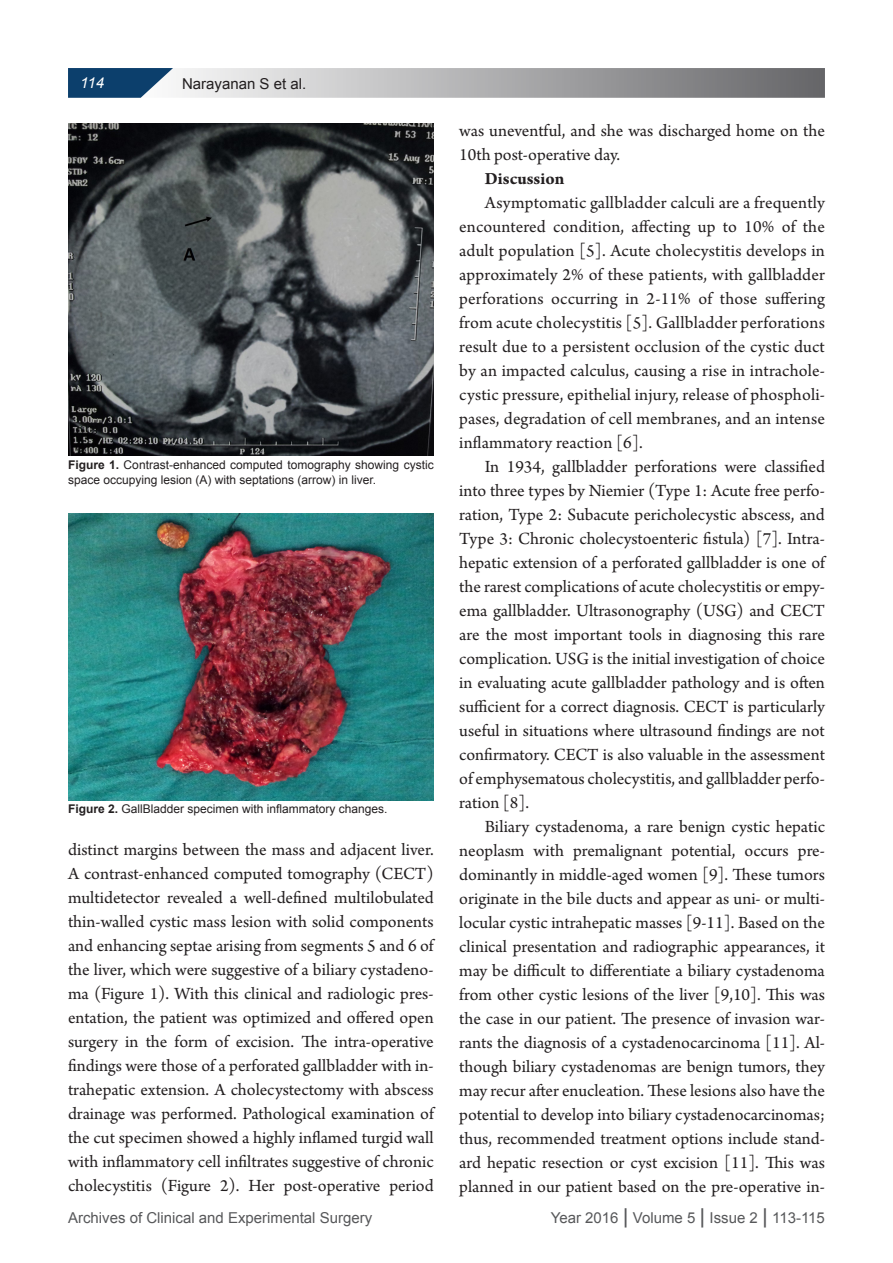
<style>
.page{position:relative;width:893px;height:1263px;background:#fff}
.page>*{position:absolute;margin:0;border:0;box-sizing:border-box;transform-origin:0 0}
.BABA{font:18px/24px "Arno Pro";color:#231f20;text-align:justify}
.BABA-2{font:700 18px "Arno Pro";color:#231f20}
.BABA-3{font:15px "Arial";color:#57585a}
.Paragraph_Style7{font:15px "Arial";color:#231f20}
.Paragraph_Style7-2{font:italic 15px "Arial";color:#fff}
.FGC{font:12px/15px "Arial";color:#231f20}
.s1{font-weight:700}
.s2{font-size:20.55px}
</style>
<div class="page">
<svg style="left:68px;top:68px;width:757px;height:30px;background:#9ca2a9"></svg>
<img style="left:68px;top:123px;width:366px;height:333px">
<img style="left:68px;top:513px;width:366px;height:287px">
<p class="Paragraph_Style7-2" style="left:80px;top:73px;width:25px">114</p>
<p class="Paragraph_Style7" style="left:182px;top:73px;width:126px">Narayanan S et al.</p>
<p class="FGC" style="left:68px;top:457px;width:367px"><span class="s1">Figure 1.</span> Contrast-enhanced computed tomography showing cystic space occupying lesion (A) with septations (arrow) in liver.</p>
<p class="FGC" style="left:68px;top:802px;width:321px"><span class="s1">Figure 2.</span> GallBladder specimen with inflammatory changes.</p>
<p class="BABA" style="left:68px;top:839px;width:367px">distinct margins between the mass and adjacent liver.<br>A contrast-enhanced computed tomography (CECT) multidetector revealed a well-defined multilobulated thin-walled cystic mass lesion with solid components and enhancing septae arising from segments 5 and 6 of the liver, which were suggestive of a biliary cystadeno&shy;ma (Figure 1). With this clinical and radiologic pres&shy;entation, the patient was optimized and offered open surgery in the form of excision. The intra-operative findings were those of a perforated gallbladder with in&shy;trahepatic extension. A cholecystectomy with abscess drainage was performed. Pathological examination of the cut specimen showed a highly inflamed turgid wall with inflammatory cell infiltrates suggestive of chronic cholecystitis (Figure 2). Her post-operative period</p>
<p class="BABA-3" style="left:68px;top:1208px;width:306px">Archives of Clinical and Experimental Surgery</p>
<p class="BABA" style="left:459px;top:119px;width:367px">was uneventful, and she was discharged home on the<br>10th post-operative day.</p>
<p class="BABA-2" style="left:485px;top:168px;width:81px">Discussion</p>
<p class="BABA" style="left:459px;top:191px;width:367px;text-indent:26px">Asymptomatic gallbladder calculi are a frequently encountered condition, affecting up to 10% of the adult population [5]. Acute cholecystitis develops in approximately 2% of these patients, with gallbladder perforations occurring in 2-11% of those suffering from acute cholecystitis [5]. Gallbladder perforations result due to a persistent occlusion of the cystic duct by an impacted calculus, causing a rise in intrachole&shy;cystic pressure, epithelial injury, release of phospholi&shy;pases, degradation of cell membranes, and an intense inflammatory reaction [6].</p>
<p class="BABA" style="left:459px;top:455px;width:367px;text-indent:26px">In 1934, gallbladder perforations were classified into three types by Niemier (Type 1: Acute free perfo&shy;ration, Type 2: Subacute pericholecystic abscess, and Type 3: Chronic cholecystoenteric fistula) [7]. Intra&shy;hepatic extension of a perforated gallbladder is one of the rarest complications of acute cholecystitis or empy&shy;ema gallbladder. Ultrasonography (USG) and CECT are the most important tools in diagnosing this rare complication. USG is the initial investigation of choice in evaluating acute gallbladder pathology and is often sufficient for a correct diagnosis. CECT is particularly useful in situations where ultrasound findings are not confirmatory. CECT is also valuable in the assessment of emphysematous cholecystitis, and gallbladder perfo&shy;ration [8].</p>
<p class="BABA" style="left:459px;top:815px;width:367px;text-indent:26px">Biliary cystadenoma, a rare benign cystic hepatic neoplasm with premalignant potential, occurs pre&shy;dominantly in middle-aged women [9]. These tumors originate in the bile ducts and appear as uni- or multi&shy;locular cystic intrahepatic masses [9-11]. Based on the clinical presentation and radiographic appearances, it may be difficult to differentiate a biliary cystadenoma from other cystic lesions of the liver [9,10]. This was the case in our patient. The presence of invasion war&shy;rants the diagnosis of a cystadenocarcinoma [11]. Al&shy;though biliary cystadenomas are benign tumors, they may recur after enucleation. These lesions also have the potential to develop into biliary cystadenocarcinomas; thus, recommended treatment options include stand&shy;ard hepatic resection or cyst excision [11]. This was planned in our patient based on the pre-operative in-</p>
<p class="BABA-3" style="left:551px;top:1208px;width:276px">Year 2016 <span class="s2">|</span> Volume 5 <span class="s2">|</span> Issue 2 <span class="s2">|</span> 113-115</p>
</div>
